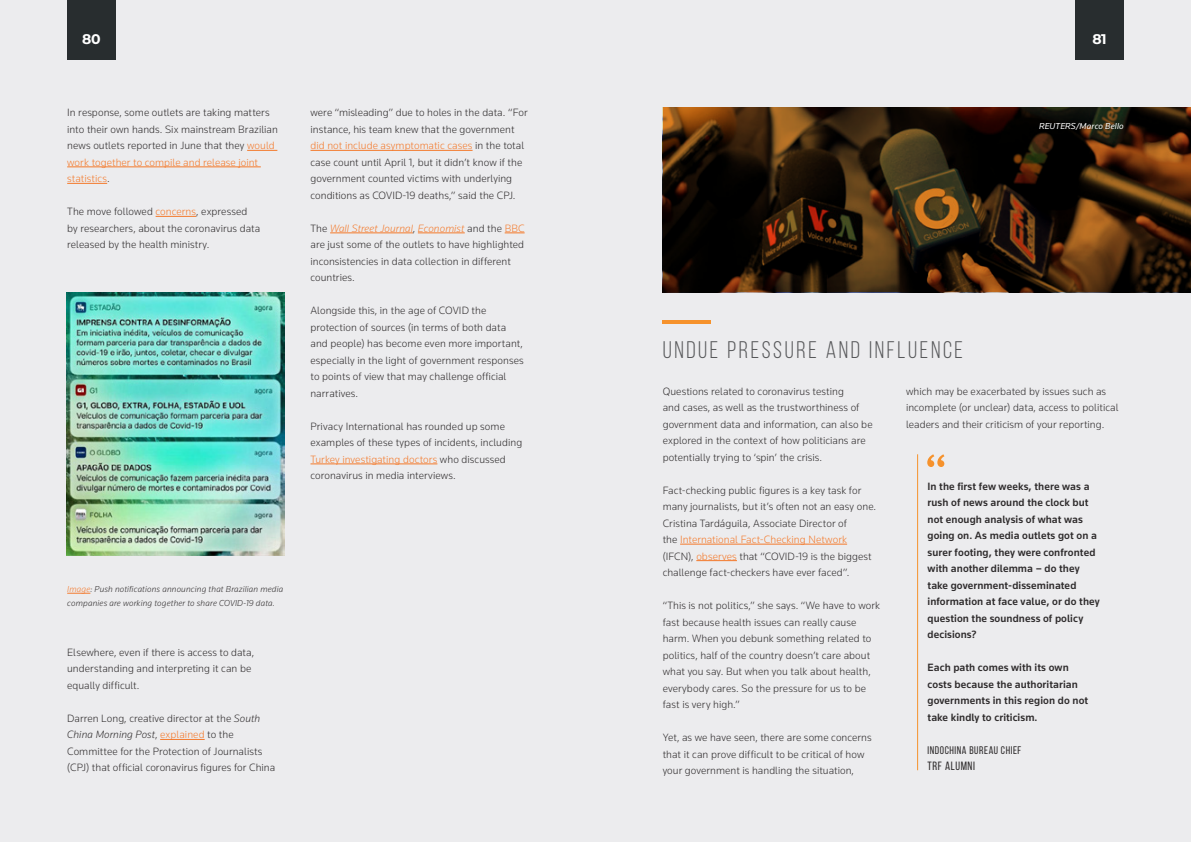
<style>
.page{position:relative;width:1191px;height:842px;background:#ececee}
.page>*{position:absolute;margin:0;border:0;box-sizing:border-box;transform-origin:0 0}
.Titles{font:24px "Bebas Neue";letter-spacing:.11em;color:#57585a}
.t1{font:700 14px "Montserrat";color:#fff}
.t2{font:12px "Bebas Neue";letter-spacing:.05em;color:#2e2b2c}
.t3{font:300 11px/16.5px "Knowledge";letter-spacing:.005em;color:#2e2b2c}
.t4{font:500 11px/16.5px "Knowledge";letter-spacing:.005em;color:#2e2b2c}
.t5{font:11px "Bebas Neue";letter-spacing:.05em;color:#2e2b2c}
.t6{font:italic 300 9px/14px "Knowledge";letter-spacing:.015em;color:#2e2b2c}
.t7{font:italic 9px "Knowledge";letter-spacing:.01em;color:#fff}
.s1{color:#f4792a}
.s2{font-style:italic;color:#f4792a}
.s3{color:#f4792c}
.s4{font-style:italic}
</style>
<div class="page">
<div style="left:67px;top:0;width:49px;height:60px;background:#282d2f"></div>
<div style="left:1075px;top:0;width:48px;height:60px;background:#282d2f"></div>
<hr style="left:247px;top:150px;width:30px;height:1px;background:#f4792a">
<hr style="left:67px;top:167px;width:194px;height:1px;background:#f4792a">
<hr style="left:67px;top:183px;width:40px;height:1px;background:#f4792a">
<hr style="left:156px;top:216px;width:40px;height:1px;background:#f4792a">
<svg style="left:67px;top:593px;width:23px;height:1px"></svg>
<hr style="left:160px;top:739px;width:45px;height:1px;background:#f4792a">
<hr style="left:310px;top:150px;width:162px;height:1px;background:#f4792a">
<hr style="left:330px;top:233px;width:83px;height:1px;background:#f4792a">
<hr style="left:418px;top:233px;width:47px;height:1px;background:#f4792a">
<svg style="left:504px;top:233px;width:20px;height:1px"></svg>
<hr style="left:310px;top:464px;width:127px;height:1px;background:#f4792a">
<img style="left:67px;top:292px;width:218px;height:263px">
<svg style="left:662px;top:108px;width:529px;height:184px;background:#301d0a"></svg>
<hr style="left:680px;top:544px;width:167px;height:1px;background:#f4792a">
<hr style="left:696px;top:560px;width:41px;height:1px;background:#f4792a">
<hr style="left:662px;top:320px;width:49px;height:4px;background:#f6922c">
<svg style="left:927px;top:454px;width:17px;height:13px"></svg>
<hr style="left:917px;top:454px;width:1px;height:316px;background:#f6922c">
<p class="t1" style="left:82px;top:29px;width:20px">80</p>
<p class="t1" style="left:1092px;top:29px;width:16px">81</p>
<p class="t3" style="left:67px;top:104px;width:212px">In response, some outlets are taking matters into their own hands. Six mainstream Brazilian news outlets reported in June that they <span class="s1">would work together to compile and release joint statistics</span>.</p>
<p class="t3" style="left:67px;top:203px;width:194px">The move followed <span class="s1">concerns</span>, expressed by researchers, about the coronavirus data released by the health ministry.</p>
<p class="t3" style="left:310px;top:104px;width:219px">were “misleading” due to holes in the data. “For instance, his team knew that the government <span class="s1">did not include asymptomatic cases</span> in the total case count until April 1, but it didn’t know if the government counted victims with underlying conditions as COVID-19 deaths,” said the CPJ.</p>
<p class="t3" style="left:310px;top:220px;width:216px">The <span class="s2">Wall Street Journal</span>, <span class="s2">Economist</span> and the <span class="s1">BBC </span>are just some of the outlets to have highlighted inconsistencies in data collection in different countries.</p>
<p class="t3" style="left:310px;top:302px;width:215px">Alongside this, in the age of COVID the protection of sources (in terms of both data and people) has become even more important, especially in the light of government responses to points of view that may challenge official narratives.</p>
<p class="t3" style="left:310px;top:418px;width:213px">Privacy International has rounded up some examples of these types of incidents, including <span class="s1">Turkey investigating doctors</span> who discussed coronavirus in media interviews.</p>
<p class="t6" style="left:67px;top:582px;width:218px"><span class="s3">Image</span>: Push notifications announcing that Brazilian media companies are working together to share COVID-19 data.</p>
<p class="t3" style="left:67px;top:644px;width:188px">Elsewhere, even if there is access to data, understanding and interpreting it can be equally difficult.</p>
<p class="t3" style="left:67px;top:710px;width:209px">Darren Long, creative director at the <span class="s4">South China Morning Post</span>, <span class="s1">explained</span> to the Committee for the Protection of Journalists (CPJ) that official coronavirus figures for China</p>
<p class="t7" style="left:1039px;top:120px;width:86px">REUTERS/Marco Bello</p>
<p class="Titles" style="left:662px;top:336px;width:302px">UNDUE PRESSURE AND INFLUENCE</p>
<p class="t3" style="left:662px;top:382px;width:211px">Questions related to coronavirus testing<br>and cases, as well as the trustworthiness of government data and information, can also be explored in the context of how politicians are potentially trying to ‘spin’ the crisis.</p>
<p class="t3" style="left:662px;top:481px;width:215px">Fact-checking public figures is a key task for many journalists, but it’s often not an easy one.</p>
<p class="t3" style="left:662px;top:514px;width:211px">Cristina Tardáguila, Associate Director of<br>the <span class="s1">International Fact-Checking Network </span>(IFCN), <span class="s1">observes</span> that “COVID-19 is the biggest challenge fact-checkers have ever faced”.</p>
<p class="t3" style="left:662px;top:597px;width:219px">“This is not politics,” she says. “We have to work fast because health issues can really cause harm. When you debunk something related to politics, half of the country doesn’t care about what you say. But when you talk about health, everybody cares. So the pressure for us to be fast is very high.”</p>
<p class="t3" style="left:662px;top:729px;width:210px">Yet, as we have seen, there are some concerns that it can prove difficult to be critical of how your government is handling the situation,</p>
<p class="t3" style="left:906px;top:382px;width:214px">which may be exacerbated by issues such as incomplete (or unclear) data, access to political leaders and their criticism of your reporting.</p>
<p class="t4" style="left:927px;top:478px;width:174px">In the first few weeks, there was a rush of news around the clock but not enough analysis of what was going on. As media outlets got on a surer footing, they were confronted with another dilemma – do they take government-disseminated information at face value, or do they question the soundness of policy decisions?</p>
<p class="t4" style="left:927px;top:659px;width:162px">Each path comes with its own costs because the authoritarian governments in this region do not take kindly to criticism.</p>
<p class="t5" style="left:927px;top:744px;width:95px">INDOCHINA BUREAU CHIEF</p>
<p class="t2" style="left:927px;top:760px;width:49px">TRF ALUMNI</p>
</div>
